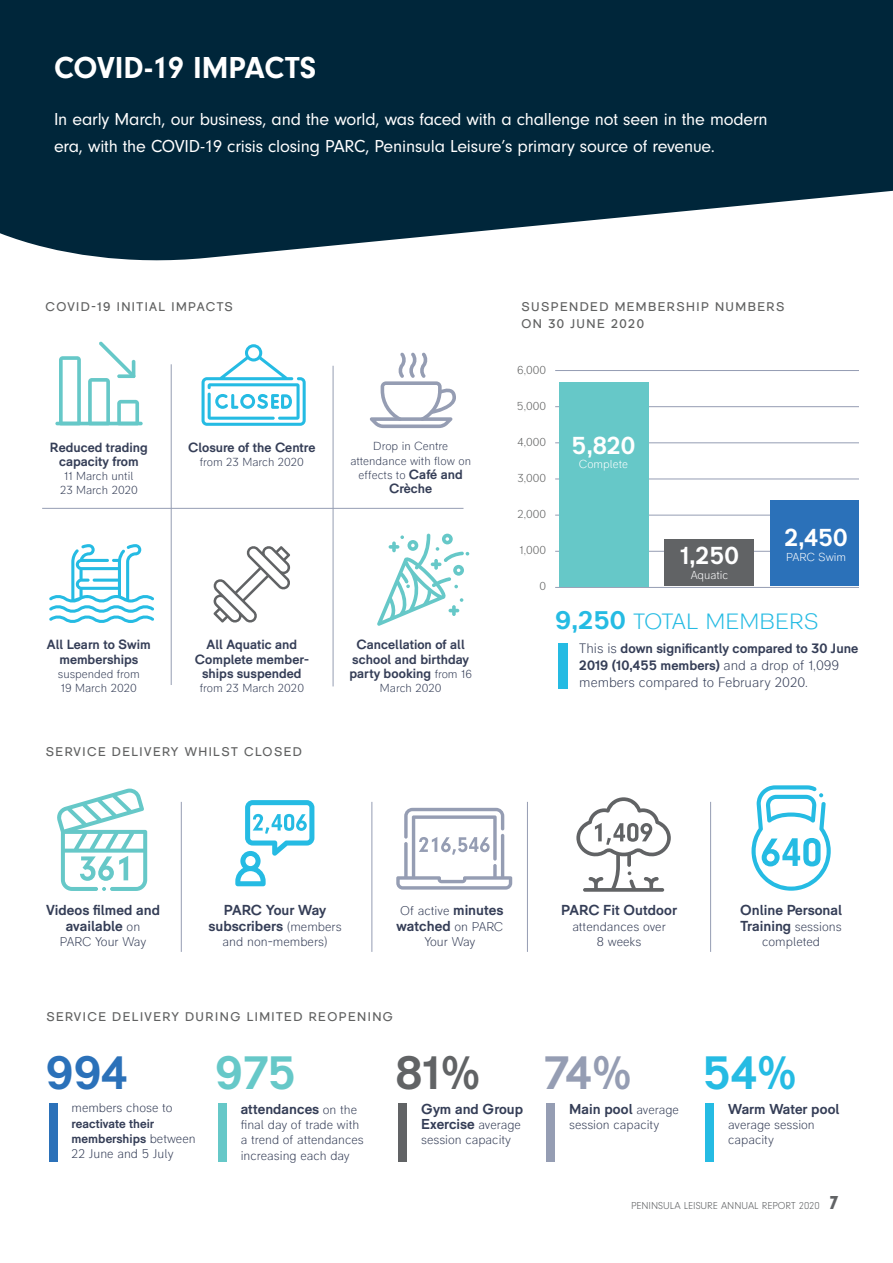
<style>
.page{position:relative;width:893px;height:1263px;background:#fff}
.page>*{position:absolute;margin:0;border:0;box-sizing:border-box;transform-origin:0 0}
.t1{font:700 46.65px "RM Pro";color:#2b71b9}
.t2{font:700 46.65px "RM Pro";color:#66c8c8}
.t3{font:700 46.65px "RM Pro";color:#616365}
.t4{font:700 46.65px "RM Pro";color:#959db3}
.t5{font:700 46.65px "RM Pro";color:#25bbe3}
.t6{font:700 31.5px "Neuzeit Gro";color:#fff}
.t7{font:700 24.45px "RM Pro";color:#fff}
.t8{font:300 22.05px "RM Pro";color:#25bbe3;scale:1.06 1}
.t9{font:18px/27px "Neuzeit Gro";letter-spacing:-.01em;color:#fff}
.t10{font:700 14.4px/15.5px "RM Pro";color:#353e57}
.t11{font:700 13.65px/16.6px "RM Pro";color:#353e57}
.t12{font:700 13.35px/14.2px "RM Pro";color:#353e57;text-align:center}
.t13{font:300 12.6px/15.3px "RM Pro";color:#353e57}
.t14{font:12.6px/16.6px "RM Pro";letter-spacing:.115em;color:#606161}
.t15{font:700 12.6px/15.3px "RM Pro";color:#353e57}
.t16{font:300 12.6px "RM Pro";letter-spacing:-.025em;color:#353e57}
.t17{font:300 11.7px/14.2px "RM Pro";color:#353e57;text-align:center}
.t18{font:300 11.55px "RM Pro";color:#606161}
.t19{font:300 11.55px "RM Pro";color:#fff}
.t20{font:300 10.5px "Neuzeit Gro";color:#616365}
.s1{font-weight:700;font-size:13.35px}
.s2{font-weight:700;font-size:25.5px}
.s3{font-weight:300;font-size:11.7px}
.s4{font-weight:300}
.s5{font-weight:300;font-size:12.6px}
.s6{font-weight:700;font-size:14.4px}
.s7{font-weight:900;font-size:19.5px}
</style>
<div class="page">
<svg style="left:0;top:0;width:893px;height:261px;background:#1d3e50"></svg>
<div style="left:49px;top:1103px;width:9px;height:59px;background:#2b71b9"></div>
<div style="left:218px;top:1103px;width:9px;height:59px;background:#66c8c8"></div>
<div style="left:398px;top:1103px;width:9px;height:59px;background:#616365"></div>
<div style="left:547px;top:1103px;width:8px;height:59px;background:#959db3"></div>
<div style="left:705px;top:1103px;width:9px;height:59px;background:#25bbe3"></div>
<svg style="left:57px;top:788px;width:90px;height:103px"></svg>
<svg style="left:235px;top:800px;width:79px;height:86px"></svg>
<svg style="left:396px;top:808px;width:116px;height:81px"></svg>
<svg style="left:576px;top:797px;width:95px;height:95px"></svg>
<svg style="left:751px;top:785px;width:80px;height:106px"></svg>
<hr style="left:710px;top:802px;width:1px;height:150px;background:#959db3">
<hr style="left:527px;top:802px;width:1px;height:150px;background:#959db3">
<hr style="left:371px;top:802px;width:1px;height:150px;background:#959db3">
<hr style="left:181px;top:802px;width:1px;height:150px;background:#959db3">
<hr style="left:42px;top:508px;width:421px;height:1px;background:#959db3">
<hr style="left:333px;top:366px;width:1px;height:320px;background:#959db3">
<hr style="left:55px;top:422px;width:88px;height:3px;background:#66c8c8;border-radius:2px">
<svg style="left:59px;top:356px;width:22px;height:66px"></svg>
<svg style="left:88px;top:341px;width:51px;height:81px"></svg>
<svg style="left:370px;top:352px;width:86px;height:76px"></svg>
<svg style="left:49px;top:544px;width:105px;height:79px"></svg>
<svg style="left:213px;top:546px;width:78px;height:77px"></svg>
<svg style="left:377px;top:534px;width:92px;height:92px"></svg>
<svg style="left:202px;top:344px;width:104px;height:82px"></svg>
<hr style="left:171px;top:364px;width:1px;height:321px;background:#959db3">
<hr style="left:555px;top:587px;width:303px;height:1px;background:#959db3">
<hr style="left:555px;top:551px;width:303px;height:1px;background:#959db3">
<hr style="left:555px;top:515px;width:303px;height:1px;background:#959db3">
<hr style="left:555px;top:479px;width:303px;height:1px;background:#959db3">
<hr style="left:555px;top:442px;width:303px;height:1px;background:#959db3">
<hr style="left:555px;top:406px;width:303px;height:1px;background:#959db3">
<hr style="left:555px;top:370px;width:303px;height:1px;background:#959db3">
<div style="left:559px;top:382px;width:89px;height:204px;background:#66c8c8"></div>
<div style="left:665px;top:539px;width:89px;height:47px;background:#616365"></div>
<div style="left:770px;top:500px;width:88px;height:86px;background:#2b71b9"></div>
<div style="left:558px;top:643px;width:10px;height:46px;background:#25bbe3"></div>
<h2 class="t6" style="left:54px;top:50px;width:264px">COVID-19 IMPACTS</h2>
<h3 class="t9" style="left:54px;top:105px;width:715px">In early March, our business, and the world, was faced with a challenge not seen in the modern era, with the COVID-19 crisis closing PARC, Peninsula Leisure’s primary source of revenue.</h3>
<p class="t14" style="left:45px;top:299px;width:189px">COVID-19 INITIAL IMPACTS</p>
<p class="t14" style="left:521px;top:299px;width:264px">SUSPENDED MEMBERSHIP NUMBERS<br>ON 30 JUNE 2020</p>
<p class="t18" style="left:517px;top:363px;width:30px">6,000</p>
<p class="t18" style="left:517px;top:399px;width:31px">5,000</p>
<p class="t12" style="left:50px;top:440px;width:99px">Reduced trading capacity from</p>
<p class="t17" style="left:60px;top:469px;width:79px">11 March until<br>23 March 2020</p>
<p class="t12" style="left:188px;top:440px;width:129px">Closure of the Centre</p>
<p class="t17" style="left:200px;top:455px;width:106px">from 23 March 2020</p>
<p class="t17" style="left:350px;top:440px;width:122px">Drop in Centre attendance with flow on effects to <span class="s1">Café and</span></p>
<p class="t12" style="left:389px;top:482px;width:45px">Crèche</p>
<p class="t18" style="left:517px;top:435px;width:30px">4,000</p>
<p class="t18" style="left:517px;top:471px;width:30px">3,000</p>
<h3 class="t7" style="left:572px;top:431px;width:65px">5,820</h3>
<p class="t19" style="left:579px;top:458px;width:51px">Complete</p>
<p class="t18" style="left:517px;top:508px;width:30px">2,000</p>
<p class="t18" style="left:520px;top:544px;width:28px">1,000</p>
<p class="t18" style="left:539px;top:580px;width:8px">0</p>
<h3 class="t7" style="left:680px;top:541px;width:60px">1,250</h3>
<p class="t19" style="left:691px;top:568px;width:39px">Aquatic</p>
<h3 class="t7" style="left:785px;top:523px;width:65px">2,450</h3>
<p class="t19" style="left:786px;top:550px;width:61px">PARC Swim</p>
<h3 class="t8" style="left:555px;top:609px;width:250px"><span class="s2">9,250</span> TOTAL MEMBERS</h3>
<p class="t12" style="left:47px;top:638px;width:105px">All Learn to Swim memberships</p>
<p class="t17" style="left:58px;top:667px;width:83px;text-align:left">suspended from<br>19 March 2020</p>
<p class="t12" style="left:195px;top:638px;width:115px">All Aquatic and<br>Complete member&shy;ships suspended</p>
<p class="t17" style="left:200px;top:681px;width:106px">from 23 March 2020</p>
<p class="t12" style="left:349px;top:638px;width:124px">Cancellation of all school and birthday party booking <span class="s3">from 16</span></p>
<p class="t17" style="left:380px;top:681px;width:63px">March 2020</p>
<p class="t11" style="left:579px;top:640px;width:281px"><span class="s4">This is</span> down significantly compared to 30 June<br>2019 (10,455 members) <span class="s4">and a drop of 1,099 members compared to February 2020.</span></p>
<p class="t14" style="left:46px;top:743px;width:257px">SERVICE DELIVERY WHILST CLOSED</p>
<p class="t10" style="left:46px;top:903px;width:115px;text-align:center">Videos filmed and available <span class="s5">on</span></p>
<p class="t16" style="left:60px;top:935px;width:88px">PARC Your Way</p>
<p class="t10" style="left:209px;top:903px;width:135px;text-align:center">PARC Your Way subscribers <span class="s5">(members</span></p>
<p class="t13" style="left:223px;top:935px;width:107px">and non-members)</p>
<p class="t13" style="left:400px;top:904px;width:105px">Of active <span class="s6">minutes</span></p>
<p class="t10" style="left:397px;top:918px;width:108px">watched <span class="s5">on PARC</span></p>
<p class="t13" style="left:424px;top:935px;width:53px">Your Way</p>
<p class="t10" style="left:561px;top:903px;width:117px">PARC Fit Outdoor</p>
<p class="t13" style="left:572px;top:919px;width:95px;text-align:center">attendances over<br>8 weeks</p>
<p class="t10" style="left:740px;top:903px;width:104px">Online Personal<br>Training <span class="s5">sessions</span></p>
<p class="t13" style="left:762px;top:935px;width:60px">completed</p>
<p class="t14" style="left:46px;top:1009px;width:348px">SERVICE DELIVERY DURING LIMITED REOPENING</p>
<h1 class="t1" style="left:46px;top:1045px;width:83px">994</h1>
<h1 class="t2" style="left:215px;top:1045px;width:83px">975</h1>
<h1 class="t3" style="left:395px;top:1045px;width:87px">81%</h1>
<h1 class="t4" style="left:544px;top:1045px;width:90px">74%</h1>
<h1 class="t5" style="left:702px;top:1045px;width:96px">54%</h1>
<p class="t13" style="left:72px;top:1101px;width:102px">members chose to</p>
<p class="t15" style="left:72px;top:1116px;width:126px">reactivate their memberships <span class="s4">between<br>22 June and 5 July</span></p>
<p class="t10" style="left:241px;top:1101px;width:118px">attendances <span class="s5">on the</span></p>
<p class="t13" style="left:241px;top:1117px;width:125px">final day of trade with a trend of attendances increasing each day</p>
<p class="t10" style="left:421px;top:1101px;width:103px">Gym and Group<br>Exercise <span class="s5">average</span></p>
<p class="t13" style="left:421px;top:1133px;width:91px">session capacity</p>
<p class="t10" style="left:569px;top:1101px;width:111px">Main pool <span class="s5">average</span></p>
<p class="t13" style="left:569px;top:1117px;width:91px">session capacity</p>
<p class="t10" style="left:728px;top:1101px;width:113px">Warm Water pool</p>
<p class="t13" style="left:728px;top:1117px;width:88px">average session capacity</p>
<p class="t20" style="left:631px;top:1200px;width:209px">PENINSULA LEISURE ANNUAL REPORT 2020 <span class="s7">7</span></p>
</div>
